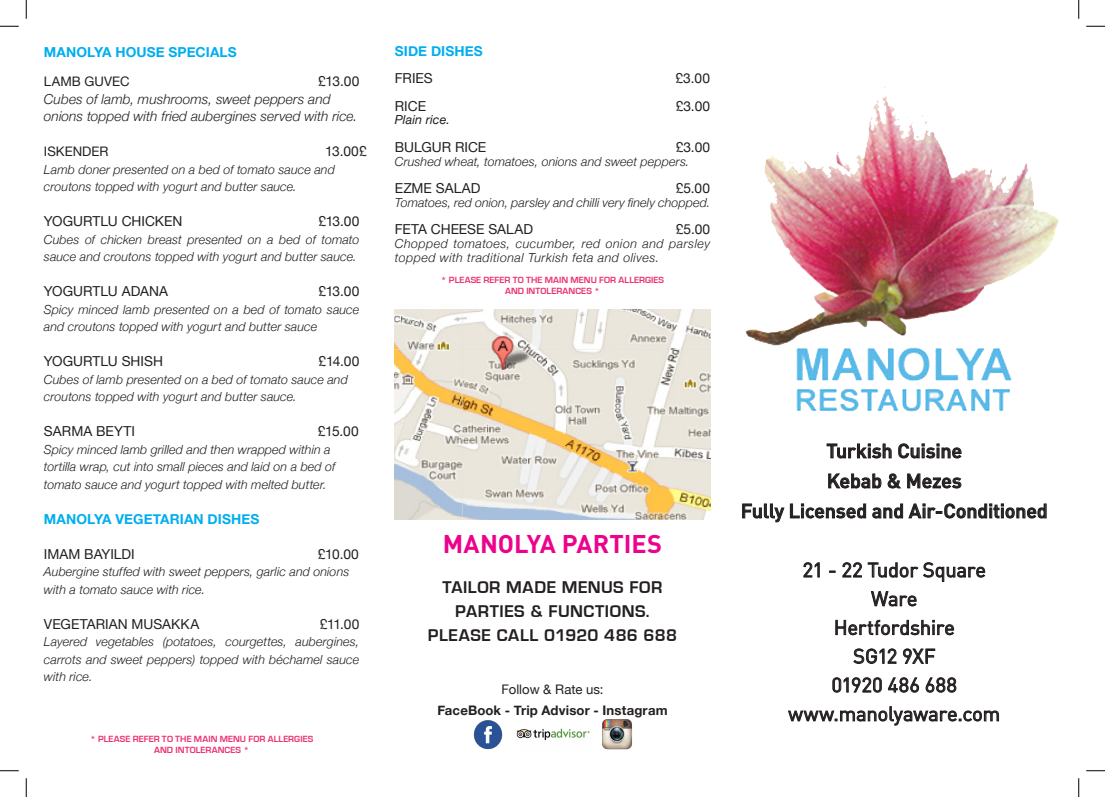
<style>
.page{position:relative;width:1105px;height:797px;background:#fff}
.page>*{position:absolute;margin:0;border:0;box-sizing:border-box;transform-origin:0 0}
.t1{font:700 25.25px "DIN";letter-spacing:-.005em;color:#ed028c}
.t2{font:20px "DIN";letter-spacing:-.005em;color:#231f20}
.t3{font:20px "DIN";letter-spacing:.015em;color:#231f20}
.t4{font:500 19.62px "DIN";letter-spacing:-.005em;color:#231f20}
.t5{font:700 17.5px "Eurostile";letter-spacing:.03em;color:#231f20}
.t6{font:13.75px "Helvetica Neue";color:#231f20}
.t7{font:italic 300 13.75px "Helvetica Neue";letter-spacing:.005em;color:#231f20}
.t8{font:700 13.75px "Helvetica Neue";letter-spacing:.005em;color:#00aeef}
.t9{font:13.12px "Helvetica Neue";letter-spacing:.005em;color:#231f20}
.t10{font:700 13.12px "Helvetica Neue";letter-spacing:.01em;color:#231f20}
.t11{font:italic 300 12.5px/17.5px "Helvetica Neue";letter-spacing:.005em;color:#231f20}
.t12{font:italic 300 12.5px/13.8px "Helvetica Neue";letter-spacing:.035em;color:#231f20}
.t13{font:italic 12.5px "Helvetica Neue";letter-spacing:.01em;color:#231f20}
.t14{font:700 9.25px "Eurostile";letter-spacing:.01em;color:#eb3274}
</style>
<div class="page">
<svg style="left:830px;top:456px;width:62px;height:2px"></svg>
<svg style="left:899px;top:456px;width:63px;height:2px"></svg>
<svg style="left:828px;top:473px;width:53px;height:15px"></svg>
<svg style="left:887px;top:473px;width:14px;height:15px"></svg>
<svg style="left:907px;top:473px;width:54px;height:15px"></svg>
<svg style="left:742px;top:503px;width:42px;height:19px"></svg>
<svg style="left:790px;top:503px;width:76px;height:15px"></svg>
<svg style="left:872px;top:503px;width:175px;height:15px"></svg>
<img style="left:395px;top:309px;width:315px;height:210px">
<img style="left:516px;top:728px;width:74px;height:13px">
<img style="left:473px;top:720px;width:30px;height:30px">
<img style="left:602px;top:719px;width:30px;height:31px">
<img style="left:660px;top:86px;width:399px;height:370px">
<svg style="left:803px;top:562px;width:17px;height:15px"></svg>
<svg style="left:842px;top:562px;width:20px;height:15px"></svg>
<svg style="left:868px;top:562px;width:117px;height:20px"></svg>
<svg style="left:871px;top:591px;width:46px;height:15px"></svg>
<svg style="left:835px;top:619px;width:119px;height:16px"></svg>
<svg style="left:853px;top:648px;width:44px;height:16px"></svg>
<svg style="left:903px;top:648px;width:32px;height:16px"></svg>
<svg style="left:832px;top:677px;width:50px;height:16px"></svg>
<svg style="left:888px;top:677px;width:31px;height:16px"></svg>
<svg style="left:925px;top:677px;width:31px;height:16px"></svg>
<svg style="left:788px;top:706px;width:211px;height:19px"></svg>
<svg style="left:0;top:25px;width:19px;height:2px"></svg>
<svg style="left:1086px;top:25px;width:19px;height:2px"></svg>
<svg style="left:0;top:770px;width:19px;height:1px"></svg>
<svg style="left:1086px;top:770px;width:19px;height:1px"></svg>
<svg style="left:25px;top:0;width:2px;height:19px"></svg>
<svg style="left:25px;top:778px;width:2px;height:19px"></svg>
<svg style="left:1078px;top:0;width:1px;height:19px"></svg>
<svg style="left:1078px;top:778px;width:1px;height:19px"></svg>
<p class="t8" style="left:44px;top:44px;width:194px">MANOLYA HOUSE SPECIALS</p>
<p class="t9" style="left:44px;top:74px;width:87px">LAMB GUVEC</p>
<p class="t6" style="left:318px;top:73px;width:43px">£13.00</p>
<p class="t7" style="left:44px;top:91px;width:288px">Cubes of lamb, mushrooms, sweet peppers and</p>
<p class="t7" style="left:44px;top:108px;width:315px">onions topped with fried aubergines served with rice.</p>
<p class="t9" style="left:44px;top:144px;width:66px">ISKENDER</p>
<p class="t6" style="left:325px;top:143px;width:43px">13.00£</p>
<p class="t11" style="left:44px;top:160px;width:292px">Lamb doner presented on a bed of tomato sauce and</p>
<p class="t11" style="left:44px;top:178px;width:254px">croutons topped with yogurt and butter sauce.</p>
<p class="t6" style="left:44px;top:213px;width:140px">YOGURTLU CHICKEN</p>
<p class="t6" style="left:318px;top:213px;width:43px">£13.00</p>
<p class="t11" style="left:44px;top:230px;width:317px">Cubes of chicken breast presented on a bed of tomato sauce and croutons topped with yogurt and butter sauce.</p>
<p class="t6" style="left:44px;top:283px;width:126px">YOGURTLU ADANA</p>
<p class="t6" style="left:318px;top:283px;width:43px">£13.00</p>
<p class="t11" style="left:44px;top:300px;width:317px">Spicy minced lamb presented on a bed of tomato sauce and croutons topped with yogurt and butter sauce</p>
<p class="t6" style="left:44px;top:353px;width:120px">YOGURTLU SHISH</p>
<p class="t6" style="left:319px;top:353px;width:42px">£14.00</p>
<p class="t11" style="left:44px;top:370px;width:305px">Cubes of lamb presented on a bed of tomato sauce and</p>
<p class="t11" style="left:44px;top:388px;width:254px">croutons topped with yogurt and butter sauce.</p>
<p class="t6" style="left:44px;top:423px;width:93px">SARMA BEYTI</p>
<p class="t6" style="left:318px;top:423px;width:43px">£15.00</p>
<p class="t11" style="left:44px;top:440px;width:288px">Spicy minced lamb grilled and then wrapped within a</p>
<p class="t11" style="left:44px;top:458px;width:293px">tortilla wrap, cut into small pieces and laid on a bed of</p>
<p class="t11" style="left:44px;top:475px;width:284px">tomato sauce and yogurt topped with melted butter.</p>
<p class="t8" style="left:44px;top:510px;width:217px">MANOLYA VEGETARIAN DISHES</p>
<p class="t6" style="left:44px;top:546px;width:92px">IMAM BAYILDI</p>
<p class="t6" style="left:318px;top:546px;width:43px">£10.00</p>
<p class="t11" style="left:44px;top:563px;width:307px">Aubergine stuffed with sweet peppers, garlic and onions</p>
<p class="t11" style="left:44px;top:580px;width:163px">with a tomato sauce with rice.</p>
<p class="t6" style="left:44px;top:616px;width:157px">VEGETARIAN MUSAKKA</p>
<p class="t6" style="left:320px;top:616px;width:41px">£11.00</p>
<p class="t11" style="left:44px;top:633px;width:317px;text-align:justify">Layered vegetables (potatoes, courgettes, aubergines, carrots and sweet peppers) topped with béchamel sauce with rice.</p>
<p class="t14" style="left:90px;top:733px;width:225px">* PLEASE REFER TO THE MAIN MENU FOR ALLERGIES</p>
<p class="t14" style="left:154px;top:745px;width:96px">AND INTOLERANCES *</p>
<p class="t8" style="left:395px;top:42px;width:89px">SIDE DISHES</p>
<p class="t6" style="left:395px;top:70px;width:39px">FRIES</p>
<p class="t6" style="left:676px;top:70px;width:36px">£3.00</p>
<p class="t6" style="left:395px;top:98px;width:33px">RICE</p>
<p class="t6" style="left:676px;top:98px;width:36px">£3.00</p>
<p class="t13" style="left:395px;top:112px;width:57px">Plain rice.</p>
<p class="t6" style="left:395px;top:139px;width:93px">BULGUR RICE</p>
<p class="t6" style="left:676px;top:139px;width:36px">£3.00</p>
<p class="t11" style="left:395px;top:152px;width:296px">Crushed wheat, tomatoes, onions and sweet peppers.</p>
<p class="t6" style="left:395px;top:180px;width:87px">EZME SALAD</p>
<p class="t6" style="left:676px;top:180px;width:36px">£5.00</p>
<p class="t11" style="left:395px;top:193px;width:317px">Tomatoes, red onion, parsley and chilli very finely chopped.</p>
<p class="t6" style="left:395px;top:221px;width:140px">FETA CHEESE SALAD</p>
<p class="t6" style="left:676px;top:221px;width:36px">£5.00</p>
<p class="t12" style="left:395px;top:237px;width:317px">Chopped tomatoes, cucumber, red onion and parsley topped with traditional Turkish feta and olives.</p>
<p class="t14" style="left:441px;top:275px;width:225px">* PLEASE REFER TO THE MAIN MENU FOR ALLERGIES</p>
<p class="t14" style="left:505px;top:286px;width:96px">AND INTOLERANCES *</p>
<p class="t1" style="left:443px;top:527px;width:221px">MANOLYA PARTIES</p>
<p class="t5" style="left:443px;top:577px;width:221px">TAILOR MADE MENUS FOR</p>
<p class="t5" style="left:455px;top:601px;width:196px">PARTIES &amp; FUNCTIONS.</p>
<p class="t5" style="left:428px;top:625px;width:251px">PLEASE CALL 01920 486 688</p>
<p class="t9" style="left:501px;top:681px;width:104px">Follow &amp; Rate us:</p>
<p class="t10" style="left:437px;top:702px;width:232px">FaceBook - Trip Advisor - Instagram</p>
<p class="t4" style="left:826px;top:438px;width:137px">Turkish Cuisine</p>
<p class="t4" style="left:827px;top:468px;width:136px">Kebab &amp; Mezes</p>
<p class="t4" style="left:741px;top:498px;width:308px">Fully Licensed and Air-Conditioned</p>
<p class="t2" style="left:803px;top:557px;width:185px">21 - 22 Tudor Square</p>
<p class="t2" style="left:871px;top:586px;width:48px">Ware</p>
<p class="t2" style="left:834px;top:615px;width:123px">Hertfordshire</p>
<p class="t2" style="left:853px;top:643px;width:84px">SG12 9XF</p>
<p class="t3" style="left:832px;top:672px;width:127px">01920 486 688</p>
<p class="t2" style="left:788px;top:701px;width:213px">www.manolyaware.com</p>
</div>
